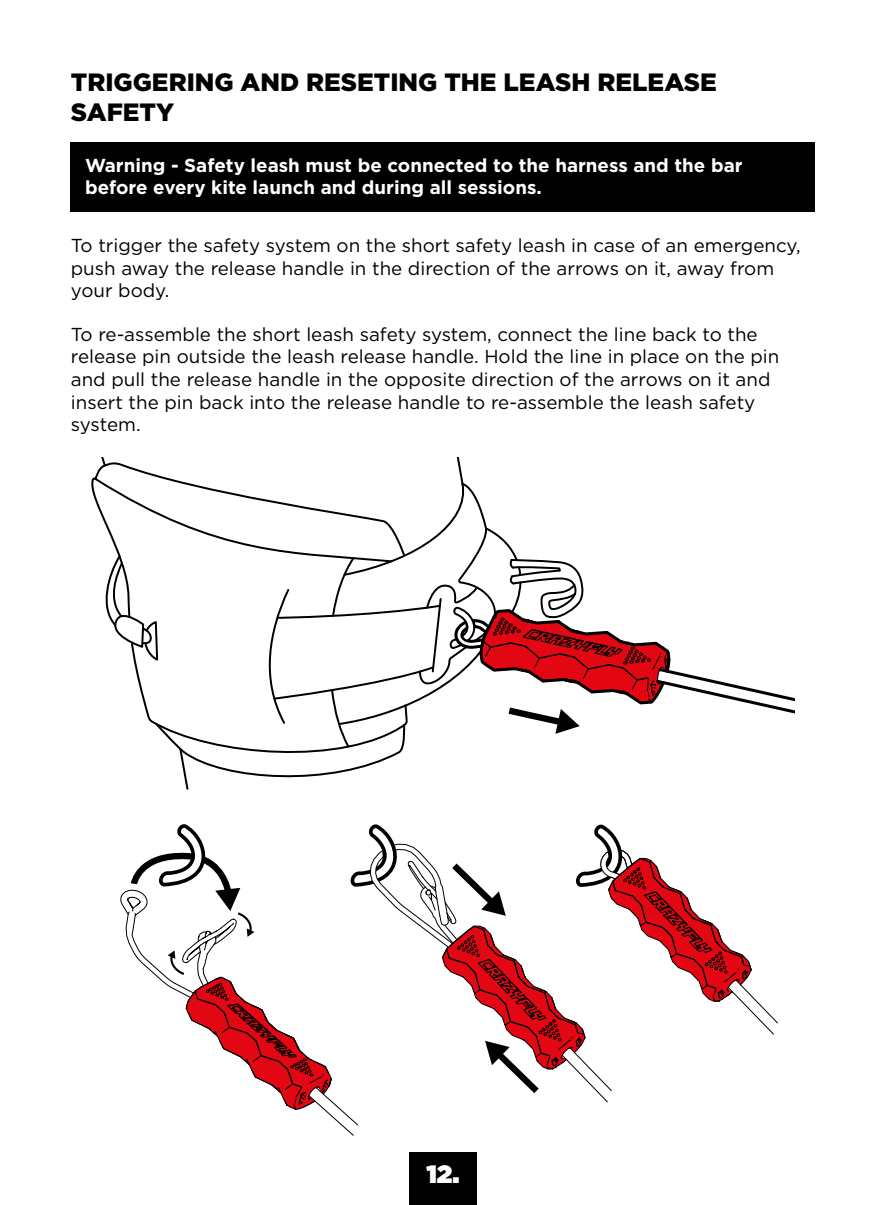
<style>
.page{position:relative;width:886px;height:1205px;background:#fff}
.page>*{position:absolute;margin:0;border:0;box-sizing:border-box;transform-origin:0 0}
.t1{font:900 25px/30px "Gotham";color:#000}
.t2{font:900 25px "Gotham";color:#fff}
.t3{font:18.75px/22.5px "Gotham";color:#000}
.t4{font:700 18.75px/22.5px "Gotham";color:#fff}
</style>
<div class="page">
<div style="left:409px;top:1152px;width:68px;height:53px;background:#000"></div>
<div style="left:71px;top:143px;width:744px;height:69px;background:#000"></div>
<svg style="left:93px;top:458px;width:702px;height:332px"></svg>
<svg style="left:120px;top:824px;width:658px;height:311px"></svg>
<h1 class="t1" style="left:71px;top:67px;width:647px">TRIGGERING AND RESETING THE LEASH RELEASE<br>SAFETY</h1>
<p class="t4" style="left:85px;top:154px;width:659px">Warning - Safety leash must be connected to the harness and the bar before every kite launch and during all sessions.</p>
<p class="t3" style="left:71px;top:234px;width:731px">To trigger the safety system on the short safety leash in case of an emergency, push away the release handle in the direction of the arrows on it, away from your body.</p>
<p class="t3" style="left:71px;top:323px;width:710px">To re-assemble the short leash safety system, connect the line back to the release pin outside the leash release handle. Hold the line in place on the pin and pull the release handle in the opposite direction of the arrows on it and insert the pin back into the release handle to re-assemble the leash safety system.</p>
<h1 class="t2" style="left:426px;top:1156px;width:35px">12.</h1>
</div>
